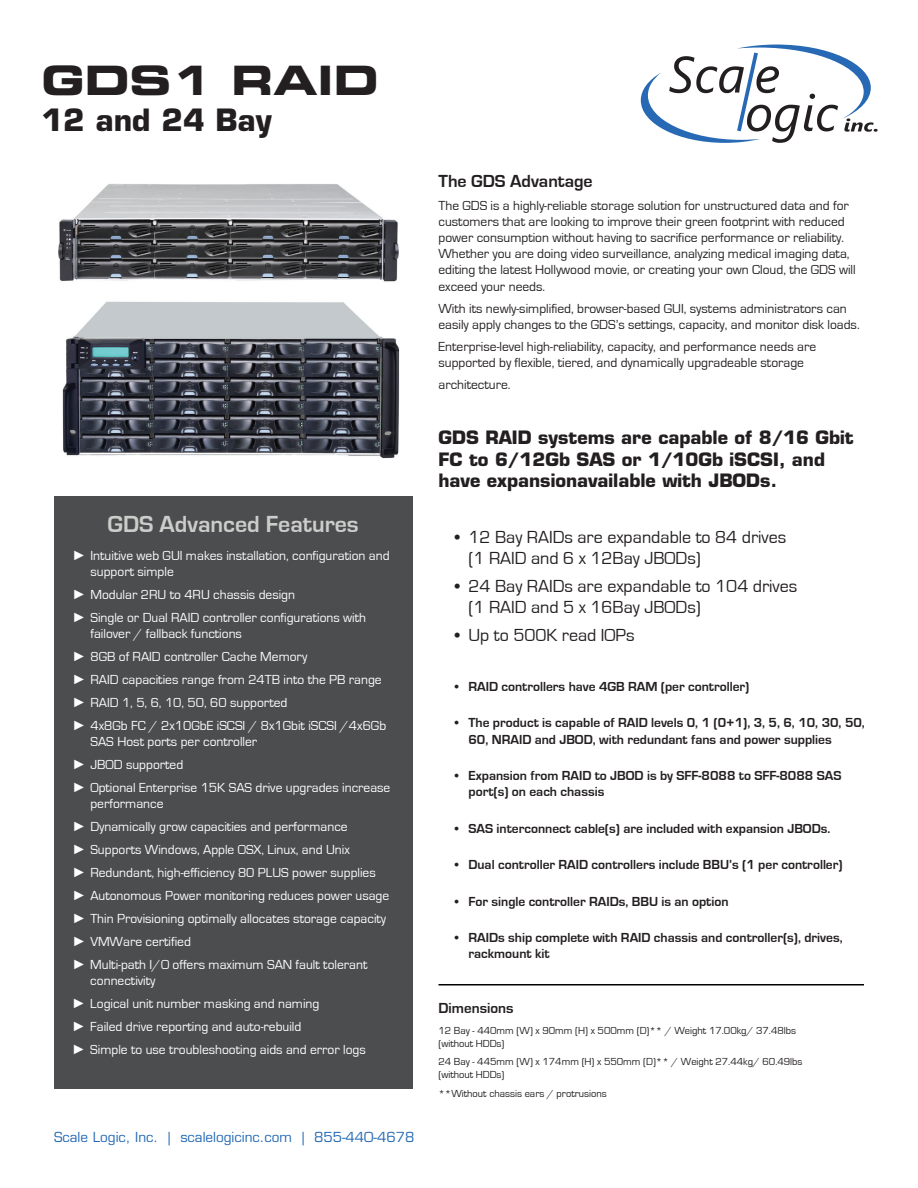
<style>
.page{position:relative;width:918px;height:1188px;background:#fff}
.page>*{position:absolute;margin:0;border:0;box-sizing:border-box;transform-origin:0 0}
.t1{font:40.5px "Eurostile Bold Extended Two";color:#231f20}
.t2{font:700 30px "Eurostile";color:#231f20}
.t3{font:700 24px "Eurostile";color:#cccccb}
.t4{font:18px/21.6px "Eurostile";color:#231f20}
.t5{font:700 18px/21.6px "Eurostile";color:#231f20}
.t6{font:700 18px "Eurostile";color:#231f20}
.t7{font:700 15px "Eurostile";color:#231f20}
.t8{font:13.5px/23px "Eurostile";color:#fff}
.t9{font:13.5px/16.2px "Eurostile";color:#231f20}
.t10{font:700 13.5px/16.2px "Eurostile";color:#231f20}
.t11{font:13.5px "Eurostile";color:#246ab4}
.t12{font:10.5px/12.6px "Eurostile";color:#231f20}
.s1{font-family:"Arial"}
</style>
<div class="page">
<img style="left:59px;top:184px;width:340px;height:98px">
<img style="left:62px;top:301px;width:337px;height:158px">
<div style="left:54px;top:496px;width:359px;height:593px;background:#4c4d4e"></div>
<svg style="left:641px;top:45px;width:237px;height:98px"></svg>
<hr style="left:438px;top:984px;width:426px;height:2px;background:#000">
<h1 class="t1" style="left:41px;top:52px;width:339px">GDS1 RAID</h1>
<h2 class="t2" style="left:41px;top:102px;width:232px">12 and 24 Bay</h2>
<h3 class="t3" style="left:108px;top:511px;width:253px">GDS Advanced Features</h3>
<p class="t8" style="left:91px;top:548px;width:301px;line-height:16.2px;text-indent:-18px"><span class="s1">►</span> Intuitive web GUI makes installation, configuration and support simple</p>
<p class="t8" style="left:73px;top:583px;width:295px"><span class="s1">►</span> Modular 2RU to 4RU chassis design<br><span class="s1">►</span> Single or Dual RAID controller configurations with</p>
<p class="t8" style="left:72px;top:622px;width:315px;text-indent:18px">failover / fallback functions<br><span class="s1">►</span> 8GB of RAID controller Cache Memory<br><span class="s1">►</span> RAID capacities range from 24TB into the PB range <span class="s1">►</span> RAID 1, 5, 6, 10, 50, 60 supported<br><span class="s1">►</span> 4x8Gb FC / 2x10GbE iSCSI / 8x1Gbit iSCSI /4x6Gb</p>
<p class="t8" style="left:72px;top:730px;width:320px;text-indent:18px">SAS Host ports per controller<br><span class="s1">►</span> JBOD supported<br><span class="s1">►</span> Optional Enterprise 15K SAS drive upgrades increase</p>
<p class="t8" style="left:72px;top:793px;width:318px;text-indent:18px">performance<br><span class="s1">►</span> Dynamically grow capacities and performance<br><span class="s1">►</span> Supports Windows, Apple OSX, Linux, and Unix<br><span class="s1">►</span> Redundant, high-efficiency 80 PLUS power supplies <span class="s1">►</span> Autonomous Power monitoring reduces power usage <span class="s1">►</span> Thin Provisioning optimally allocates storage capacity <span class="s1">►</span> VMWare certified<br><span class="s1">►</span> Multi-path I/O offers maximum SAN fault tolerant</p>
<p class="t8" style="left:72px;top:969px;width:295px;text-indent:18px">connectivity<br><span class="s1">►</span> Logical unit number masking and naming<br><span class="s1">►</span> Failed drive reporting and auto-rebuild<br><span class="s1">►</span> Simple to use troubleshooting aids and error logs</p>
<p class="t11" style="left:54px;top:1129px;width:362px">Scale Logic, Inc. | scalelogicinc.com | 855-440-4678</p>
<h3 class="t6" style="left:438px;top:172px;width:156px">The GDS Advantage</h3>
<p class="t9" style="left:438px;top:197px;width:419px">The GDS is a highly-reliable storage solution for unstructured data and for customers that are looking to improve their green footprint with reduced power consumption without having to sacrifice performance or reliability.<br>Whether you are doing video surveillance, analyzing medical imaging data, editing the latest Hollywood movie, or creating your own Cloud, the GDS will exceed your needs.</p>
<p class="t9" style="left:438px;top:301px;width:423px">With its newly-simplified, browser-based GUI, systems administrators can easily apply changes to the GDS’s settings, capacity, and monitor disk loads.</p>
<p class="t9" style="left:438px;top:339px;width:379px">Enterprise-level high-reliability, capacity, and performance needs are supported by flexible, tiered, and dynamically upgradeable storage</p>
<p class="t9" style="left:438px;top:377px;width:74px">architecture.</p>
<h3 class="t5" style="left:438px;top:427px;width:417px">GDS RAID systems are capable of 8/16 Gbit<br>FC to 6/12Gb SAS or 1/10Gb iSCSI, and have expansionavailable with JBODs.</h3>
<h3 class="t4" style="left:468px;top:526px;width:319px;text-indent:-14px">• 12 Bay RAIDs are expandable to 84 drives (1 RAID and 6 x 12Bay JBODs)</h3>
<h3 class="t4" style="left:468px;top:576px;width:330px;text-indent:-13px">• 24 Bay RAIDs are expandable to 104 drives (1 RAID and 5 x 16Bay JBODs)</h3>
<h3 class="t4" style="left:455px;top:625px;width:181px">• Up to 500K read IOPs</h3>
<p class="t10" style="left:455px;top:679px;width:296px">• RAID controllers have 4GB RAM (per controller)</p>
<p class="t10" style="left:468px;top:715px;width:398px;text-indent:-13px">• The product is capable of RAID levels 0, 1 (0+1), 3, 5, 6, 10, 30, 50,<br>60, NRAID and JBOD, with redundant fans and power supplies</p>
<p class="t10" style="left:468px;top:768px;width:375px;text-indent:-14px">• Expansion from RAID to JBOD is by SFF-8088 to SFF-8088 SAS port(s) on each chassis</p>
<p class="t10" style="left:455px;top:820px;width:377px">• SAS interconnect cable(s) are included with expansion JBODs.</p>
<p class="t10" style="left:455px;top:857px;width:389px">• Dual controller RAID controllers include BBU’s (1 per controller)</p>
<p class="t10" style="left:455px;top:893px;width:275px">• For single controller RAIDs, BBU is an option</p>
<p class="t10" style="left:468px;top:930px;width:376px;text-indent:-13px">• RAIDs ship complete with RAID chassis and controller(s), drives, rackmount kit</p>
<p class="t7" style="left:438px;top:1000px;width:77px">Dimensions</p>
<p class="t12" style="left:438px;top:1025px;width:359px">12 Bay - 440mm (W) x 90mm (H) x 500mm (D)** / Weight 17.00kg/ 37.48lbs (without HDDs)</p>
<p class="t12" style="left:438px;top:1056px;width:366px">24 Bay - 445mm (W) x 174mm (H) x 550mm (D)** / Weight 27.44kg/ 60.49lbs (without HDDs)</p>
<p class="t12" style="left:438px;top:1087px;width:170px">**Without chassis ears / protrusions</p>
</div>
